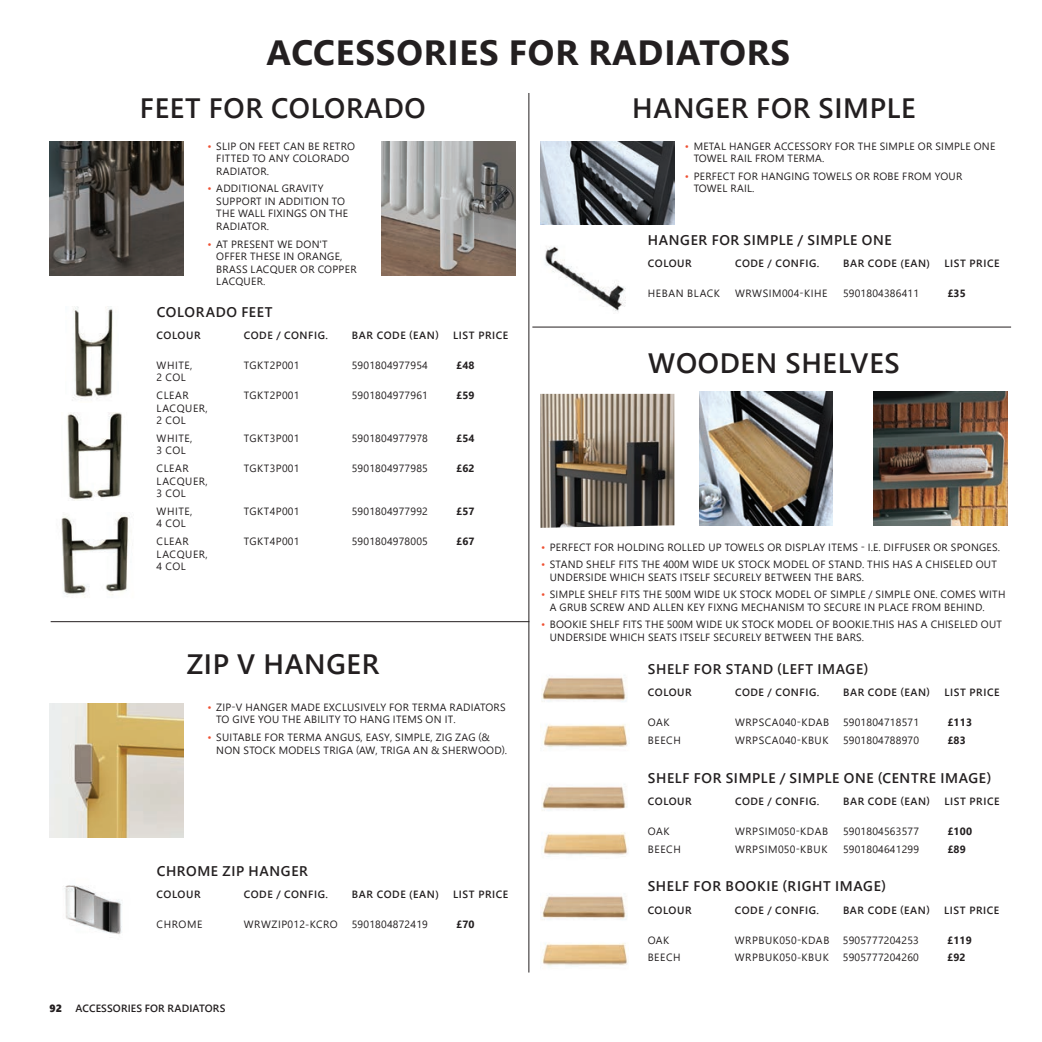
<style>
.page{position:relative;width:1042px;height:1042px;background:#fff}
.page>*{position:absolute;margin:0;border:0;box-sizing:border-box;transform-origin:0 0}
.t1{font:700 35px "Segoe UI";letter-spacing:.025em;color:#231f20}
.t2{font:600 28px "Segoe UI";letter-spacing:.025em;color:#231f20}
.t3{font:600 14px "Segoe UI";letter-spacing:.045em;color:#231f20}
.t4{font:10.5px/12.6px "Segoe UI";letter-spacing:.025em;color:#231f20}
.t5{font:600 10.5px "Segoe UI";letter-spacing:.055em;color:#231f20}
.t6{font:10.5px/12.6px "Segoe UI";letter-spacing:.055em;color:#231f20}
.t7{font:700 10.5px "Segoe UI";letter-spacing:.02em;color:#231f20}
.t8{font:600 10.5px "Segoe UI";letter-spacing:.01em;color:#231f20}
.t9{font:10.5px "Segoe UI Black";color:#231f20}
.s1{color:#ef5032}
</style>
<div class="page">
<img style="left:72px;top:306px;width:41px;height:95px">
<img style="left:67px;top:412px;width:55px;height:89px">
<img style="left:61px;top:514px;width:68px;height:83px">
<img style="left:49px;top:703px;width:134px;height:134px">
<img style="left:64px;top:885px;width:58px;height:50px">
<img style="left:541px;top:142px;width:133px;height:82px">
<img style="left:545px;top:246px;width:81px;height:66px">
<img style="left:699px;top:392px;width:134px;height:134px">
<img style="left:541px;top:676px;width:87px;height:72px">
<img style="left:50px;top:142px;width:134px;height:134px">
<img style="left:540px;top:394px;width:134px;height:134px">
<img style="left:873px;top:391px;width:134px;height:135px">
<img style="left:541px;top:895px;width:86px;height:25px">
<img style="left:542px;top:943px;width:86px;height:23px">
<img style="left:542px;top:785px;width:85px;height:22px">
<img style="left:542px;top:807px;width:86px;height:50px">
<img style="left:382px;top:141px;width:134px;height:134px">
<hr style="left:528px;top:93px;width:1px;height:879px;background:#231f20">
<hr style="left:532px;top:327px;width:479px;height:1px;background:#231f20">
<hr style="left:51px;top:621px;width:478px;height:1px;background:#231f20">
<h1 class="t1" style="left:266px;top:20px;width:525px">ACCESSORIES FOR RADIATORS</h1>
<h2 class="t2" style="left:140px;top:82px;width:287px">FEET FOR COLORADO</h2>
<p class="t4" style="left:216px;top:139px;width:140px;text-indent:-9px"><span class="s1">•</span> SLIP ON FEET CAN BE RETRO<br>FITTED TO ANY COLORADO<br>RADIATOR.</p>
<p class="t4" style="left:216px;top:181px;width:133px;text-indent:-9px"><span class="s1">•</span> ADDITIONAL GRAVITY<br>SUPPORT IN ADDITION TO<br>THE WALL FIXINGS ON THE<br>RADIATOR.</p>
<p class="t4" style="left:216px;top:237px;width:142px;text-indent:-9px"><span class="s1">•</span> AT PRESENT WE DON'T<br>OFFER THESE IN ORANGE,<br>BRASS LACQUER OR COPPER<br>LACQUER.</p>
<h3 class="t3" style="left:157px;top:298px;width:117px">COLORADO FEET</h3>
<p class="t5" style="left:157px;top:325px;width:45px">COLOUR</p>
<p class="t5" style="left:244px;top:325px;width:86px">CODE / CONFIG.</p>
<p class="t5" style="left:352px;top:325px;width:88px">BAR CODE (EAN)</p>
<p class="t5" style="left:453px;top:325px;width:57px">LIST PRICE</p>
<p class="t6" style="left:156px;top:358px;width:38px">WHITE,<br>2 COL</p>
<p class="t4" style="left:244px;top:358px;width:57px">TGKT2P001</p>
<p class="t4" style="left:352px;top:358px;width:78px">5901804977954</p>
<p class="t7" style="left:456px;top:355px;width:20px">£48</p>
<p class="t6" style="left:156px;top:388px;width:53px">CLEAR<br>LACQUER,<br>2 COL</p>
<p class="t4" style="left:244px;top:388px;width:57px">TGKT2P001</p>
<p class="t4" style="left:352px;top:388px;width:78px">5901804977961</p>
<p class="t7" style="left:456px;top:385px;width:20px">£59</p>
<p class="t6" style="left:156px;top:431px;width:38px">WHITE,<br>3 COL</p>
<p class="t4" style="left:244px;top:431px;width:57px">TGKT3P001</p>
<p class="t4" style="left:352px;top:431px;width:78px">5901804977978</p>
<p class="t7" style="left:456px;top:428px;width:20px">£54</p>
<p class="t6" style="left:156px;top:461px;width:53px">CLEAR<br>LACQUER,<br>3 COL</p>
<p class="t4" style="left:244px;top:461px;width:57px">TGKT3P001</p>
<p class="t4" style="left:352px;top:461px;width:78px">5901804977985</p>
<p class="t7" style="left:456px;top:458px;width:20px">£62</p>
<p class="t6" style="left:156px;top:504px;width:38px">WHITE,<br>4 COL</p>
<p class="t4" style="left:244px;top:504px;width:57px">TGKT4P001</p>
<p class="t4" style="left:352px;top:504px;width:78px">5901804977992</p>
<p class="t7" style="left:456px;top:501px;width:20px">£57</p>
<p class="t6" style="left:156px;top:534px;width:53px">CLEAR<br>LACQUER,<br>4 COL</p>
<p class="t4" style="left:244px;top:534px;width:57px">TGKT4P001</p>
<p class="t4" style="left:352px;top:534px;width:78px">5901804978005</p>
<p class="t7" style="left:456px;top:531px;width:20px">£67</p>
<h2 class="t2" style="left:187px;top:638px;width:194px">ZIP V HANGER</h2>
<p class="t4" style="left:216px;top:700px;width:291px;text-indent:-9px"><span class="s1">•</span> ZIP-V HANGER MADE EXCLUSIVELY FOR TERMA RADIATORS<br>TO GIVE YOU THE ABILITY TO HANG ITEMS ON IT.</p>
<p class="t4" style="left:216px;top:730px;width:292px;text-indent:-9px"><span class="s1">•</span> SUITABLE FOR TERMA ANGUS, EASY, SIMPLE, ZIG ZAG (&amp;<br>NON STOCK MODELS TRIGA (AW, TRIGA AN &amp; SHERWOOD).</p>
<h3 class="t3" style="left:157px;top:858px;width:153px">CHROME ZIP HANGER</h3>
<p class="t5" style="left:157px;top:885px;width:45px">COLOUR</p>
<p class="t5" style="left:244px;top:885px;width:86px">CODE / CONFIG.</p>
<p class="t5" style="left:352px;top:885px;width:88px">BAR CODE (EAN)</p>
<p class="t5" style="left:453px;top:885px;width:57px">LIST PRICE</p>
<p class="t4" style="left:157px;top:917px;width:47px">CHROME</p>
<p class="t6" style="left:244px;top:917px;width:96px">WRWZIP012-KCRO</p>
<p class="t4" style="left:352px;top:917px;width:78px">5901804872419</p>
<p class="t7" style="left:456px;top:914px;width:20px">£70</p>
<p class="t9" style="left:50px;top:1001px;width:14px">92</p>
<p class="t8" style="left:76px;top:998px;width:151px">ACCESSORIES FOR RADIATORS</p>
<h2 class="t2" style="left:632px;top:82px;width:285px">HANGER FOR SIMPLE</h2>
<p class="t4" style="left:693px;top:139px;width:303px;text-indent:-9px"><span class="s1">•</span> METAL HANGER ACCESSORY FOR THE SIMPLE OR SIMPLE ONE<br>TOWEL RAIL FROM TERMA.</p>
<p class="t4" style="left:693px;top:169px;width:270px;text-indent:-9px"><span class="s1">•</span> PERFECT FOR HANGING TOWELS OR ROBE FROM YOUR<br>TOWEL RAIL.</p>
<h3 class="t3" style="left:648px;top:227px;width:245px">HANGER FOR SIMPLE / SIMPLE ONE</h3>
<p class="t5" style="left:648px;top:254px;width:45px">COLOUR</p>
<p class="t5" style="left:735px;top:254px;width:86px">CODE / CONFIG.</p>
<p class="t5" style="left:843px;top:254px;width:88px">BAR CODE (EAN)</p>
<p class="t5" style="left:944px;top:254px;width:57px">LIST PRICE</p>
<p class="t6" style="left:648px;top:286px;width:74px">HEBAN BLACK</p>
<p class="t6" style="left:735px;top:286px;width:94px">WRWSIM004-KIHE</p>
<p class="t4" style="left:843px;top:286px;width:78px">5901804386411</p>
<p class="t7" style="left:947px;top:283px;width:20px">£35</p>
<h2 class="t2" style="left:648px;top:336px;width:253px">WOODEN SHELVES</h2>
<p class="t4" style="left:541px;top:539px;width:460px"><span class="s1">•</span> PERFECT FOR HOLDING ROLLED UP TOWELS OR DISPLAY ITEMS - I.E. DIFFUSER OR SPONGES.</p>
<p class="t4" style="left:550px;top:557px;width:449px;text-indent:-9px"><span class="s1">•</span> STAND SHELF FITS THE 400M WIDE UK STOCK MODEL OF STAND. THIS HAS A CHISELED OUT<br>UNDERSIDE WHICH SEATS ITSELF SECURELY BETWEEN THE BARS.</p>
<p class="t4" style="left:550px;top:587px;width:457px;text-indent:-9px"><span class="s1">•</span> SIMPLE SHELF FITS THE 500M WIDE UK STOCK MODEL OF SIMPLE / SIMPLE ONE. COMES WITH<br>A GRUB SCREW AND ALLEN KEY FIXNG MECHANISM TO SECURE IN PLACE FROM BEHIND.</p>
<p class="t4" style="left:550px;top:617px;width:454px;text-indent:-9px"><span class="s1">•</span> BOOKIE SHELF FITS THE 500M WIDE UK STOCK MODEL OF BOOKIE.THIS HAS A CHISELED OUT<br>UNDERSIDE WHICH SEATS ITSELF SECURELY BETWEEN THE BARS.</p>
<h3 class="t3" style="left:648px;top:655px;width:222px">SHELF FOR STAND (LEFT IMAGE)</h3>
<p class="t5" style="left:648px;top:682px;width:45px">COLOUR</p>
<p class="t5" style="left:735px;top:682px;width:86px">CODE / CONFIG.</p>
<p class="t5" style="left:843px;top:682px;width:88px">BAR CODE (EAN)</p>
<p class="t5" style="left:944px;top:682px;width:57px">LIST PRICE</p>
<p class="t4" style="left:648px;top:715px;width:23px">OAK</p>
<p class="t6" style="left:735px;top:715px;width:96px">WRPSCA040-KDAB</p>
<p class="t4" style="left:843px;top:715px;width:78px">5901804718571</p>
<p class="t7" style="left:947px;top:712px;width:26px">£113</p>
<p class="t4" style="left:648px;top:732px;width:34px">BEECH</p>
<p class="t6" style="left:735px;top:732px;width:95px">WRPSCA040-KBUK</p>
<p class="t4" style="left:843px;top:732px;width:78px">5901804788970</p>
<p class="t7" style="left:947px;top:730px;width:20px">£83</p>
<h3 class="t3" style="left:648px;top:764px;width:345px">SHELF FOR SIMPLE / SIMPLE ONE (CENTRE IMAGE)</h3>
<p class="t5" style="left:648px;top:791px;width:45px">COLOUR</p>
<p class="t5" style="left:735px;top:791px;width:86px">CODE / CONFIG.</p>
<p class="t5" style="left:843px;top:791px;width:88px">BAR CODE (EAN)</p>
<p class="t5" style="left:944px;top:791px;width:57px">LIST PRICE</p>
<p class="t4" style="left:648px;top:824px;width:23px">OAK</p>
<p class="t6" style="left:735px;top:824px;width:94px">WRPSIM050-KDAB</p>
<p class="t4" style="left:843px;top:824px;width:78px">5901804563577</p>
<p class="t7" style="left:947px;top:821px;width:26px">£100</p>
<p class="t4" style="left:648px;top:841px;width:34px">BEECH</p>
<p class="t6" style="left:735px;top:841px;width:94px">WRPSIM050-KBUK</p>
<p class="t4" style="left:843px;top:841px;width:78px">5901804641299</p>
<p class="t7" style="left:947px;top:839px;width:20px">£89</p>
<h3 class="t3" style="left:648px;top:873px;width:240px">SHELF FOR BOOKIE (RIGHT IMAGE)</h3>
<p class="t5" style="left:648px;top:900px;width:45px">COLOUR</p>
<p class="t5" style="left:735px;top:900px;width:86px">CODE / CONFIG.</p>
<p class="t5" style="left:843px;top:900px;width:88px">BAR CODE (EAN)</p>
<p class="t5" style="left:944px;top:900px;width:57px">LIST PRICE</p>
<p class="t4" style="left:648px;top:932px;width:23px">OAK</p>
<p class="t6" style="left:735px;top:932px;width:96px">WRPBUK050-KDAB</p>
<p class="t4" style="left:843px;top:932px;width:78px">5905777204253</p>
<p class="t7" style="left:947px;top:930px;width:26px">£119</p>
<p class="t4" style="left:648px;top:950px;width:34px">BEECH</p>
<p class="t6" style="left:735px;top:950px;width:95px">WRPBUK050-KBUK</p>
<p class="t4" style="left:843px;top:950px;width:78px">5905777204260</p>
<p class="t7" style="left:947px;top:947px;width:20px">£92</p>
</div>
